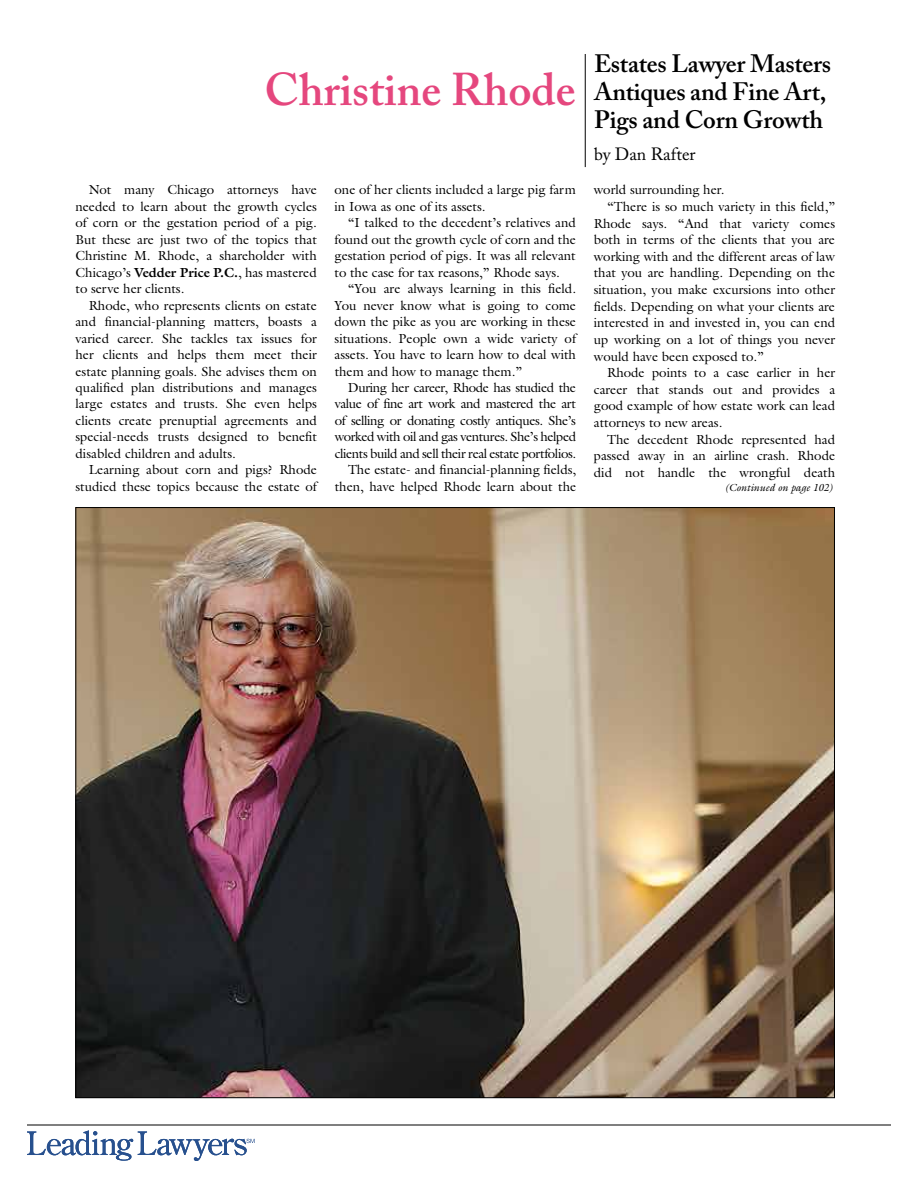
<style>
.page{position:relative;width:918px;height:1188px;background:#fff}
.page>*{position:absolute;margin:0;border:0;box-sizing:border-box;transform-origin:0 0}
.t1{font:600 45.6px "Adobe Caslon Pro";color:#e5477e}
.t2{font:600 25.05px/27.9px "Adobe Caslon Pro";letter-spacing:-.01em;color:#000}
.t3{font:17.7px "Adobe Caslon Pro";letter-spacing:.005em;color:#000}
.t4{font:13.2px/16.5px "Galliard";color:#000;text-align:justify}
.t5{font:13.2px/16.5px "Galliard";letter-spacing:-.03em;color:#000;text-align:right}
.t6{font:italic 10.35px "Galliard";color:#000}
.s1{font-weight:700}
</style>
<div class="page">
<hr style="left:585px;top:54px;width:1px;height:113px;background:#000">
<img style="left:77px;top:509px;width:756px;height:587px">
<svg style="left:27px;top:1130px;width:228px;height:31px"></svg>
<hr style="left:27px;top:1125px;width:864px;height:1px;background:#000">
<h1 class="t1" style="left:265px;top:63px;width:312px">Christine Rhode</h1>
<p class="t4" style="left:75px;top:181px;width:243px;text-indent:13px">Not many Chicago attorneys have needed to learn about the growth cycles of corn or the gestation period of a pig.<br>But these are just two of the topics that Christine M. Rhode, a shareholder with Chicago’s <span class="s1">Vedder Price P.C.</span>, has mastered to serve her clients.</p>
<p class="t4" style="left:76px;top:297px;width:243px;text-indent:13px">Rhode, who represents clients on estate and financial-planning matters, boasts a varied career. She tackles tax issues for her clients and helps them meet their estate planning goals. She advises them on qualified plan distributions and manages large estates and trusts. She even helps clients create prenuptial agreements and special-needs trusts designed to benefit disabled children and adults.</p>
<p class="t4" style="left:76px;top:461px;width:243px;text-align:right">Learning about corn and pigs? Rhode studied these topics because the estate of</p>
<p class="t4" style="left:335px;top:181px;width:243px">one of her clients included a large pig farm in Iowa as one of its assets.</p>
<p class="t4" style="left:335px;top:214px;width:243px;text-indent:13px">“I talked to the decedent’s relatives and found out the growth cycle of corn and the gestation period of pigs. It was all relevant to the case for tax reasons,” Rhode says.</p>
<p class="t4" style="left:335px;top:280px;width:243px;text-indent:13px">“You are always learning in this field.<br>You never know what is going to come down the pike as you are working in these situations. People own a wide variety of assets. You have to learn how to deal with them and how to manage them.”</p>
<p class="t5" style="left:335px;top:379px;width:243px">During her career, Rhode has studied the value of fine art work and mastered the art of selling or donating costly antiques. She’s worked with oil and gas ventures. She’s helped clients build and sell their real estate portfolios.<br>The estate- and financial-planning fields, then, have helped Rhode learn about the</p>
<h2 class="t2" style="left:594px;top:50px;width:239px">Estates Lawyer Masters<br>Antiques and Fine Art,<br>Pigs and Corn Growth</h2>
<h3 class="t3" style="left:594px;top:143px;width:103px">by Dan Rafter</h3>
<p class="t4" style="left:594px;top:181px;width:132px">world surrounding her.</p>
<p class="t4" style="left:607px;top:198px;width:230px">“There is so much variety in this field,”</p>
<p class="t4" style="left:594px;top:215px;width:243px">Rhode says. “And that variety comes</p>
<p class="t4" style="left:594px;top:231px;width:243px">both in terms of the clients that you are</p>
<p class="t4" style="left:594px;top:248px;width:243px">working with and the different areas of law</p>
<p class="t4" style="left:594px;top:264px;width:243px">that you are handling. Depending on the</p>
<p class="t4" style="left:594px;top:281px;width:243px">situation, you make excursions into other</p>
<p class="t4" style="left:594px;top:298px;width:243px">fields. Depending on what your clients are</p>
<p class="t4" style="left:594px;top:314px;width:243px">interested in and invested in, you can end</p>
<p class="t4" style="left:594px;top:331px;width:243px">up working on a lot of things you never</p>
<p class="t4" style="left:594px;top:348px;width:172px">would have been exposed to.”</p>
<p class="t4" style="left:607px;top:364px;width:230px">Rhode points to a case earlier in her</p>
<p class="t4" style="left:594px;top:381px;width:243px">career that stands out and provides a</p>
<p class="t4" style="left:594px;top:397px;width:243px">good example of how estate work can lead</p>
<p class="t4" style="left:594px;top:414px;width:130px">attorneys to new areas.</p>
<p class="t4" style="left:607px;top:431px;width:230px">The decedent Rhode represented had</p>
<p class="t4" style="left:594px;top:447px;width:243px">passed away in an airline crash. Rhode</p>
<p class="t4" style="left:594px;top:464px;width:243px">did not handle the wrongful death</p>
<p class="t6" style="left:725px;top:481px;width:110px">(Continued on page 102)</p>
</div>
